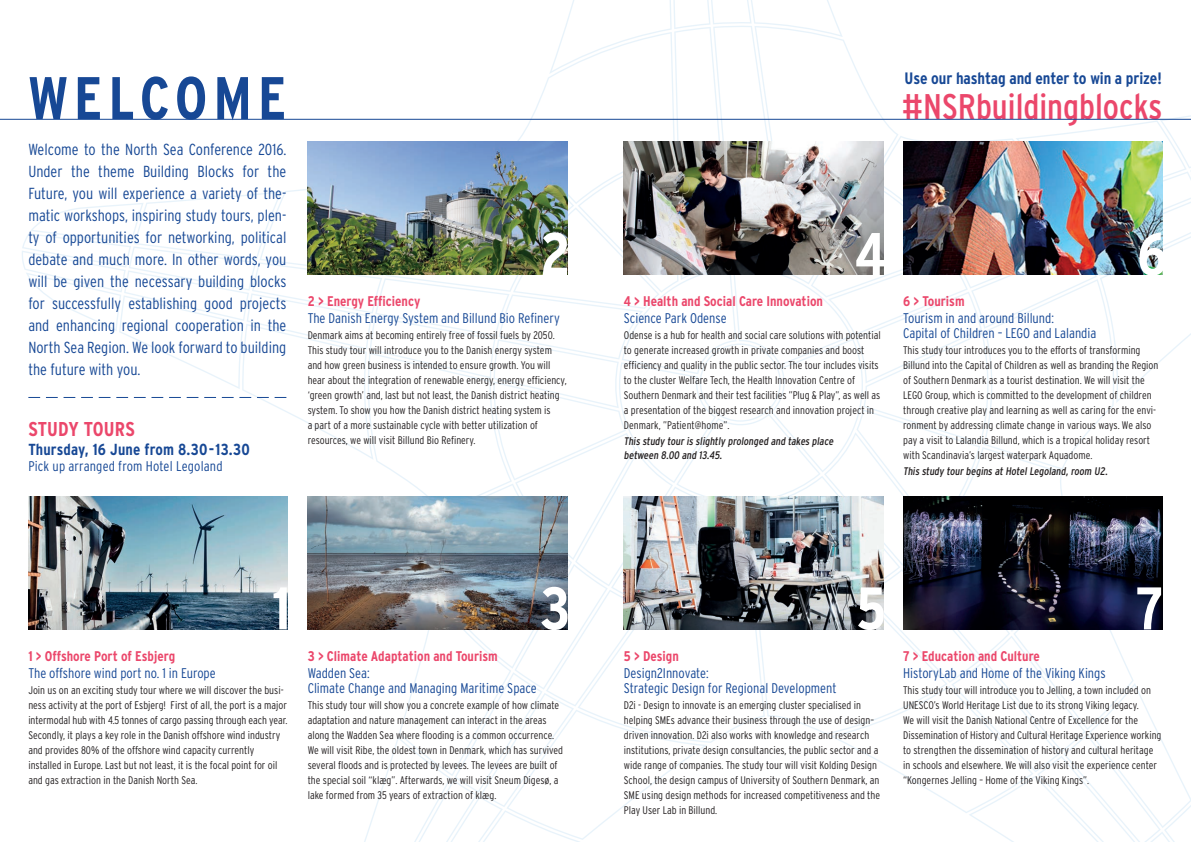
<style>
.page{position:relative;width:1191px;height:842px;background:#fff}
.page>*{position:absolute;margin:0;border:0;box-sizing:border-box;transform-origin:0 0}
.t1{font:700 condensed 60px "Interstate";color:#fff}
.t2{font:700 condensed 60px "Interstate";letter-spacing:.1em;color:#174895}
.t3{font:condensed 35.6px "Interstate";color:#eb476b}
.t4{font:700 condensed 20px "Interstate";letter-spacing:.01em;color:#eb476b}
.t5{font:700 condensed 16.5px "Interstate";letter-spacing:-.005em;color:#174895}
.t6{font:300 condensed 16px/22px "Interstate";color:#174895;text-align:justify}
.t7{font:700 condensed 16px "Interstate";letter-spacing:.01em;color:#174895}
.t8{font:300 condensed 14px/15px "Interstate";color:#174895}
.t9{font:700 condensed 14px "Interstate";color:#eb476b}
.t10{font:300 condensed 11px/15px "Interstate";color:#231f20}
.t11{font:condensed 11px/14px "Interstate";color:#231f20}
</style>
<div class="page">
<img style="left:21px;top:0;width:1170px;height:842px">
<hr style="left:0;top:119px;width:1191px;height:1px;background:#174895">
<h1 class="t2" style="left:28px;top:65px;width:260px">WELCOME</h1>
<p class="t6" style="left:28px;top:138px;width:259px">Welcome to the North Sea Conference 2016.<br>Under the theme Building Blocks for the Future, you will experience a variety of the&shy;matic workshops, inspiring study tours, plen&shy;ty of opportunities for networking, political debate and much more. In other words, you will be given the necessary building blocks for successfully establishing good projects and enhancing regional cooperation in the North Sea Region. We look forward to building the future with you.</p>
<h3 class="t4" style="left:28px;top:417px;width:108px">STUDY TOURS</h3>
<h3 class="t7" style="left:28px;top:440px;width:223px">Thursday, 16 June from 8.30-13.30</h3>
<p class="t8" style="left:28px;top:458px;width:196px">Pick up arranged from Hotel Legoland</p>
<h1 class="t1" style="left:540px;top:220px;width:33px">2</h1>
<p class="t9" style="left:308px;top:293px;width:114px">2 &gt; Energy Efficiency</p>
<p class="t8" style="left:308px;top:311px;width:254px">The Danish Energy System and Billund Bio Refinery</p>
<p class="t10" style="left:308px;top:328px;width:260px">Denmark aims at becoming entirely free of fossil fuels by 2050.<br>This study tour will introduce you to the Danish energy system and how green business is intended to ensure growth. You will hear about the integration of renewable energy, energy efficiency, ‘green growth’ and, last but not least, the Danish district heating system. To show you how the Danish district heating system is<br>a part of a more sustainable cycle with better utilization of resources, we will visit Billund Bio Refinery.</p>
<h3 class="t5" style="left:904px;top:69px;width:259px">Use our hashtag and enter to win a prize!</h3>
<h2 class="t3" style="left:901px;top:87px;width:262px">#NSRbuildingblocks</h2>
<h1 class="t1" style="left:855px;top:220px;width:32px">4</h1>
<p class="t9" style="left:624px;top:293px;width:201px">4 &gt; Health and Social Care Innovation</p>
<p class="t8" style="left:624px;top:311px;width:104px">Science Park Odense</p>
<p class="t10" style="left:624px;top:328px;width:258px">Odense is a hub for health and social care solutions with potential to generate increased growth in private companies and boost efficiency and quality in the public sector. The tour includes visits to the cluster Welfare Tech, the Health Innovation Centre of Southern Denmark and their test facilities ”Plug &amp; Play”, as well as a presentation of the biggest research and innovation project in Denmark, ”Patient@home”.</p>
<p class="t11" style="left:624px;top:434px;width:213px">This study tour is slightly prolonged and takes place between 8.00 and 13.45.</p>
<h1 class="t1" style="left:1137px;top:220px;width:32px">6</h1>
<p class="t9" style="left:903px;top:293px;width:63px">6 &gt; Tourism</p>
<p class="t8" style="left:903px;top:311px;width:195px">Tourism in and around Billund:<br>Capital of Children – LEGO and Lalandia</p>
<p class="t10" style="left:903px;top:343px;width:257px">This study tour introduces you to the efforts of transforming Billund into the Capital of Children as well as branding the Region of Southern Denmark as a tourist destination. We will visit the LEGO Group, which is committed to the development of children through creative play and learning as well as caring for the envi&shy;ronment by addressing climate change in various ways. We also pay a visit to Lalandia Billund, which is a tropical holiday resort with Scandinavia’s largest waterpark Aquadome.</p>
<p class="t11" style="left:903px;top:464px;width:208px">This study tour begins at Hotel Legoland, room U2.</p>
<h1 class="t1" style="left:272px;top:575px;width:20px">1</h1>
<p class="t9" style="left:28px;top:648px;width:148px">1 &gt; Offshore Port of Esbjerg</p>
<p class="t8" style="left:28px;top:665px;width:189px">The offshore wind port no. 1 in Europe</p>
<p class="t10" style="left:28px;top:682px;width:260px">Join us on an exciting study tour where we will discover the busi&shy;ness activity at the port of Esbjerg! First of all, the port is a major intermodal hub with 4.5 tonnes of cargo passing through each year.<br>Secondly, it plays a key role in the Danish offshore wind industry and provides 80% of the offshore wind capacity currently installed in Europe. Last but not least, it is the focal point for oil and gas extraction in the Danish North Sea.</p>
<h1 class="t1" style="left:540px;top:575px;width:32px">3</h1>
<h1 class="t1" style="left:1135px;top:575px;width:29px">7</h1>
<h1 class="t1" style="left:856px;top:575px;width:31px">5</h1>
<p class="t9" style="left:308px;top:648px;width:192px">3 &gt; Climate Adaptation and Tourism</p>
<p class="t8" style="left:308px;top:665px;width:231px">Wadden Sea:<br>Climate Change and Managing Maritime Space</p>
<p class="t10" style="left:308px;top:697px;width:257px">This study tour will show you a concrete example of how climate adaptation and nature management can interact in the areas along the Wadden Sea where flooding is a common occurrence.<br>We will visit Ribe, the oldest town in Denmark, which has survived several floods and is protected by levees. The levees are built of the special soil “klæg”. Afterwards, we will visit Sneum Digesø, a lake formed from 35 years of extraction of klæg.</p>
<p class="t9" style="left:624px;top:648px;width:56px">5 &gt; Design</p>
<p class="t8" style="left:624px;top:665px;width:214px">Design2Innovate:<br>Strategic Design for Regional Development</p>
<p class="t10" style="left:624px;top:697px;width:258px">D2i - Design to innovate is an emerging cluster specialised in helping SMEs advance their business through the use of design– driven innovation. D2i also works with knowledge and research institutions, private design consultancies, the public sector and a wide range of companies. The study tour will visit Kolding Design School, the design campus of University of Southern Denmark, an SME using design methods for increased competitiveness and the Play User Lab in Billund.</p>
<p class="t9" style="left:903px;top:648px;width:138px">7 &gt; Education and Culture</p>
<p class="t8" style="left:903px;top:665px;width:204px">HistoryLab and Home of the Viking Kings</p>
<p class="t10" style="left:903px;top:682px;width:260px">This study tour will introduce you to Jelling, a town included on UNESCO’s World Heritage List due to its strong Viking legacy.<br>We will visit the Danish National Centre of Excellence for the Dissemination of History and Cultural Heritage Experience working to strengthen the dissemination of history and cultural heritage in schools and elsewhere. We will also visit the experience center “Kongernes Jelling – Home of the Viking Kings”.</p>
</div>
